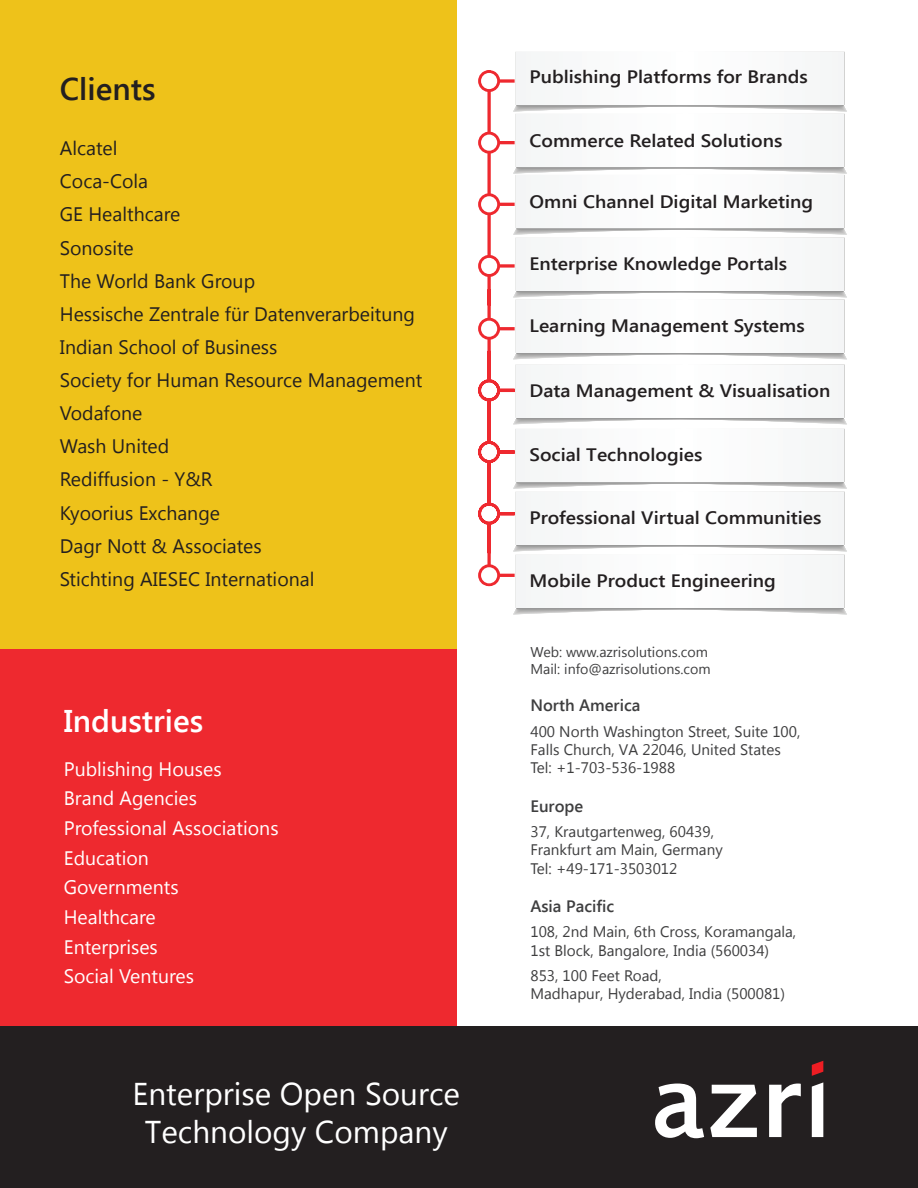
<style>
.page{position:relative;width:918px;height:1188px;background:#fff}
.page>*{position:absolute;margin:0;border:0;box-sizing:border-box;transform-origin:0 0}
.t1{font:31.5px/37.8px "Segoe UI";color:#fff;text-align:center}
.t2{font:600 31.35px "Segoe UI";color:#fff}
.t3{font:600 31.35px "Segoe UI";color:#231f20}
.t4{font:19.5px/33.2px "Segoe UI";color:#231f20}
.t5{font:19.5px/29.7px "Segoe UI";color:#fff}
.t6{font:600 18px "Segoe UI";color:#231f20;scale:1.08 1}
.t7{font:600 16.5px "Segoe UI";color:#3e3e3f}
.t8{font:15.3px/18.3px "Segoe UI";color:#3e3e3f}
.t9{font:14.25px/17px "Segoe UI";color:#3e3e3f}
</style>
<div class="page">
<div style="left:0;top:0;width:456px;height:1038px;background:#eec21a"></div>
<div style="left:0;top:650px;width:456px;height:388px;background:#ee292f"></div>
<svg style="left:478px;top:51px;width:368px;height:564px"></svg>
<div style="left:0;top:1026px;width:918px;height:162px;background:#231f20"></div>
<svg style="left:812px;top:1061px;width:11px;height:15px"></svg>
<svg style="left:655px;top:1082px;width:168px;height:56px"></svg>
<h2 class="t3" style="left:60px;top:67px;width:97px">Clients</h2>
<p class="t6" style="left:530px;top:64px;width:259px">Publishing Platforms for Brands</p>
<p class="t6" style="left:530px;top:128px;width:236px">Commerce Related Solutions</p>
<p class="t4" style="left:60px;top:131px;width:364px">Alcatel<br>Coca-Cola<br>GE Healthcare<br>Sonosite<br>The World Bank Group<br>Hessische Zentrale für Datenverarbeitung<br>Indian School of Business<br>Society for Human Resource Management<br>Vodafone<br>Wash United<br>Rediffusion - Y&amp;R<br>Kyoorius Exchange<br>Dagr Nott &amp; Associates<br>Stichting AIESEC International</p>
<p class="t6" style="left:530px;top:189px;width:264px">Omni Channel Digital Marketing</p>
<p class="t6" style="left:530px;top:251px;width:240px">Enterprise Knowledge Portals</p>
<p class="t6" style="left:530px;top:313px;width:256px">Learning Management Systems</p>
<p class="t6" style="left:530px;top:378px;width:280px">Data Management &amp; Visualisation</p>
<p class="t6" style="left:530px;top:443px;width:162px">Social Technologies</p>
<p class="t6" style="left:530px;top:505px;width:272px">Professional Virtual Communities</p>
<p class="t6" style="left:530px;top:568px;width:230px">Mobile Product Engineering</p>
<h2 class="t2" style="left:64px;top:699px;width:141px">Industries</h2>
<p class="t5" style="left:64px;top:753px;width:216px">Publishing Houses<br>Brand Agencies<br>Professional Associations<br>Education<br>Governments<br>Healthcare<br>Enterprises<br>Social Ventures</p>
<h1 class="t1" style="left:132px;top:1074px;width:329px">Enterprise Open Source<br>Technology Company</h1>
<p class="t9" style="left:530px;top:643px;width:182px">Web: www.azrisolutions.com<br>Mail: info@azrisolutions.com</p>
<p class="t7" style="left:530px;top:694px;width:111px">North America</p>
<p class="t8" style="left:530px;top:722px;width:271px">400 North Washington Street, Suite 100,<br>Falls Church, VA 22046, United States<br>Tel: +1-703-536-1988</p>
<p class="t7" style="left:530px;top:794px;width:54px">Europe</p>
<p class="t8" style="left:530px;top:822px;width:194px">37, Krautgartenweg, 60439,<br>Frankfurt am Main, Germany<br>Tel: +49-171-3503012</p>
<p class="t7" style="left:530px;top:894px;width:85px">Asia Pacific</p>
<p class="t8" style="left:530px;top:922px;width:267px">108, 2nd Main, 6th Cross, Koramangala,<br>1st Block, Bangalore, India (560034)</p>
<p class="t8" style="left:530px;top:966px;width:256px">853, 100 Feet Road,<br>Madhapur, Hyderabad, India (500081)</p>
</div>
